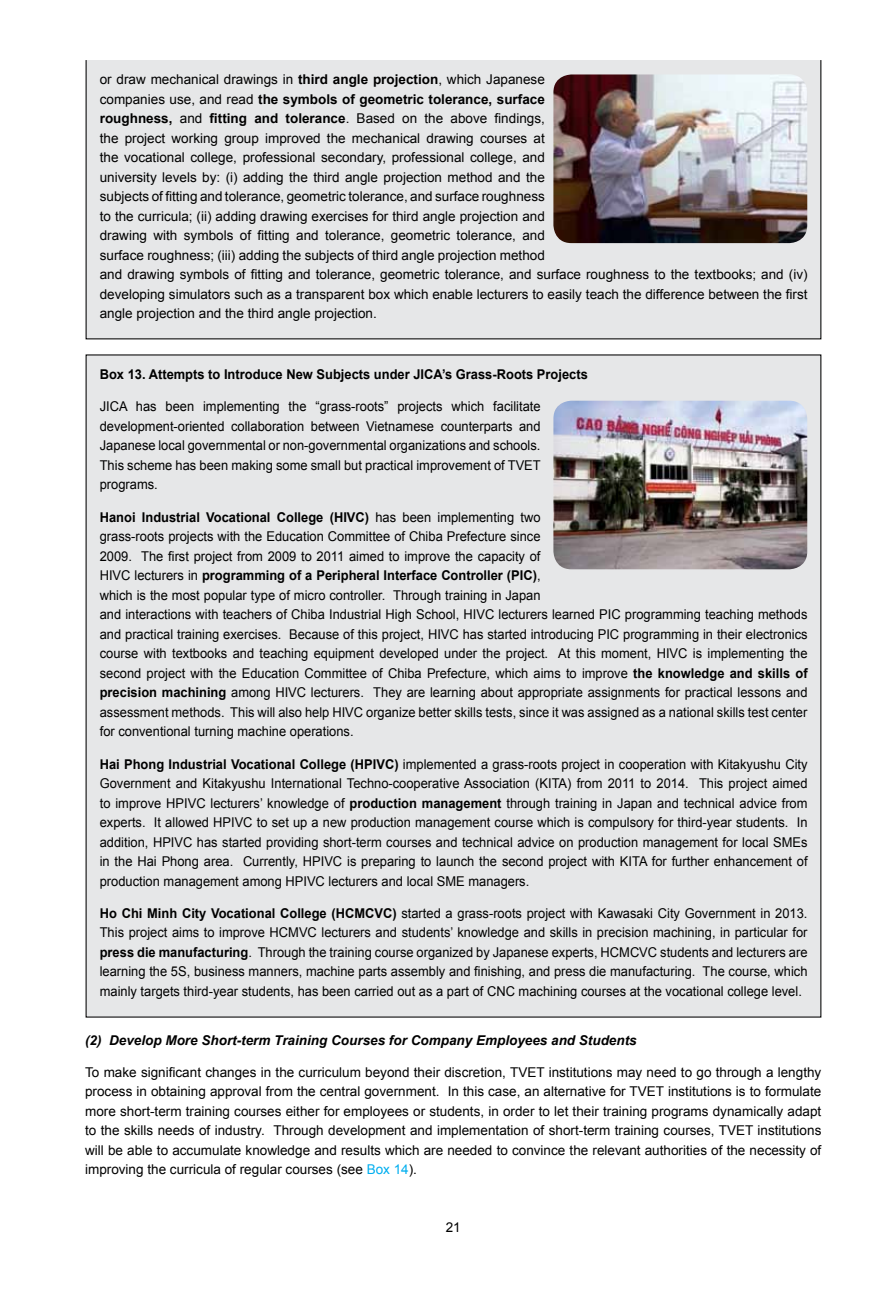
<style>
.page{position:relative;width:881px;height:1293px;background:#fff}
.page>*{position:absolute;margin:0;border:0;box-sizing:border-box;transform-origin:0 0}
.t1{font:13.5px/19.5px "Arial";color:#000;text-align:justify;scale:.96 1}
.t2{font:13.5px/19.5px "Arial";color:#000}
.t3{font:italic 700 13.5px "Arial";color:#000}
.t4{font:700 13.5px "Arial";color:#000;scale:.96 1}
.s1{font-weight:700}
.s2{color:#00aeef}
</style>
<div class="page">
<div style="left:85px;top:354px;width:736px;height:663px;background:#e6e7e8"></div>
<div style="left:86px;top:60px;width:734px;height:279px;background:#e6e7e8"></div>
<img style="left:553px;top:401px;width:254px;height:168px">
<img style="left:553px;top:74px;width:254px;height:169px">
<p class="t2" style="left:100px;top:70px;width:709px">or draw mechanical drawings in <span class="s1">third angle projection</span>, which Japanese<br>companies use, and read <span class="s1">the symbols of geometric tolerance, surface<br>roughness,</span> and <span class="s1">fitting and tolerance</span>. Based on the above findings,<br>the project working group improved the mechanical drawing courses at<br>the vocational college, professional secondary, professional college, and<br>university levels by: (i) adding the third angle projection method and the<br>subjects of fitting and tolerance, geometric tolerance, and surface roughness<br>to the curricula; (ii) adding drawing exercises for third angle projection and<br>drawing with symbols of fitting and tolerance, geometric tolerance, and<br>surface roughness; (iii) adding the subjects of third angle projection method<br>and drawing symbols of fitting and tolerance, geometric tolerance, and surface roughness to the textbooks; and (iv) developing simulators such as a transparent box which enable lecturers to easily teach the difference between the first angle projection and the third angle projection.</p>
<p class="t4" style="left:100px;top:365px;width:509px">Box 13. Attempts to Introduce New Subjects under JICA’s Grass-Roots Projects</p>
<p class="t1" style="left:100px;top:397px;width:460px">JICA has been implementing the “grass-roots” projects which facilitate development-oriented collaboration between Vietnamese counterparts and Japanese local governmental or non-governmental organizations and schools.<br>This scheme has been making some small but practical improvement of TVET programs.</p>
<p class="t1" style="left:100px;top:507px;width:738px;text-align:left"><span class="s1">Hanoi Industrial Vocational College (HIVC)</span> has been implementing two<br>grass-roots projects with the Education Committee of Chiba Prefecture since<br>2009. The first project from 2009 to 2011 aimed to improve the capacity of<br>HIVC lecturers in <span class="s1">programming of a Peripheral Interface Controller (PIC)</span>,<br>which is the most popular type of micro controller. Through training in Japan<br>and interactions with teachers of Chiba Industrial High School, HIVC lecturers learned PIC programming teaching methods and practical training exercises. Because of this project, HIVC has started introducing PIC programming in their electronics course with textbooks and teaching equipment developed under the project. At this moment, HIVC is implementing the second project with the Education Committee of Chiba Prefecture, which aims to improve <span class="s1">the knowledge and skills of precision machining</span> among HIVC lecturers. They are learning about appropriate assignments for practical lessons and assessment methods. This will also help HIVC organize better skills tests, since it was assigned as a national skills test center for conventional turning machine operations.</p>
<p class="t1" style="left:100px;top:754px;width:738px"><span class="s1">Hai Phong Industrial Vocational College (HPIVC)</span> implemented a grass-roots project in cooperation with Kitakyushu City Government and Kitakyushu International Techno-cooperative Association (KITA) from 2011 to 2014. This project aimed to improve HPIVC lecturers’ knowledge of <span class="s1">production management</span> through training in Japan and technical advice from experts. It allowed HPIVC to set up a new production management course which is compulsory for third-year students. In addition, HPIVC has started providing short-term courses and technical advice on production management for local SMEs in the Hai Phong area. Currently, HPIVC is preparing to launch the second project with KITA for further enhancement of production management among HPIVC lecturers and local SME managers.</p>
<p class="t1" style="left:100px;top:903px;width:738px"><span class="s1">Ho Chi Minh City Vocational College (HCMCVC)</span> started a grass-roots project with Kawasaki City Government in 2013.<br>This project aims to improve HCMVC lecturers and students’ knowledge and skills in precision machining, in particular for <span class="s1">press die manufacturing</span>. Through the training course organized by Japanese experts, HCMCVC students and lecturers are learning the 5S, business manners, machine parts assembly and finishing, and press die manufacturing. The course, which mainly targets third-year students, has been carried out as a part of CNC machining courses at the vocational college level.</p>
<p class="t3" style="left:85px;top:1031px;width:553px">(2) Develop More Short-term Training Courses for Company Employees and Students</p>
<p class="t2" style="left:85px;top:1062px;width:737px;text-align:justify">To make significant changes in the curriculum beyond their discretion, TVET institutions may need to go through a lengthy process in obtaining approval from the central government. In this case, an alternative for TVET institutions is to formulate more short-term training courses either for employees or students, in order to let their training programs dynamically adapt to the skills needs of industry. Through development and implementation of short-term training courses, TVET institutions will be able to accumulate knowledge and results which are needed to convince the relevant authorities of the necessity of improving the curricula of regular courses (see <span class="s2">Box 14</span>).</p>
<p class="t2" style="left:445px;top:1217px;width:17px">21</p>
</div>
